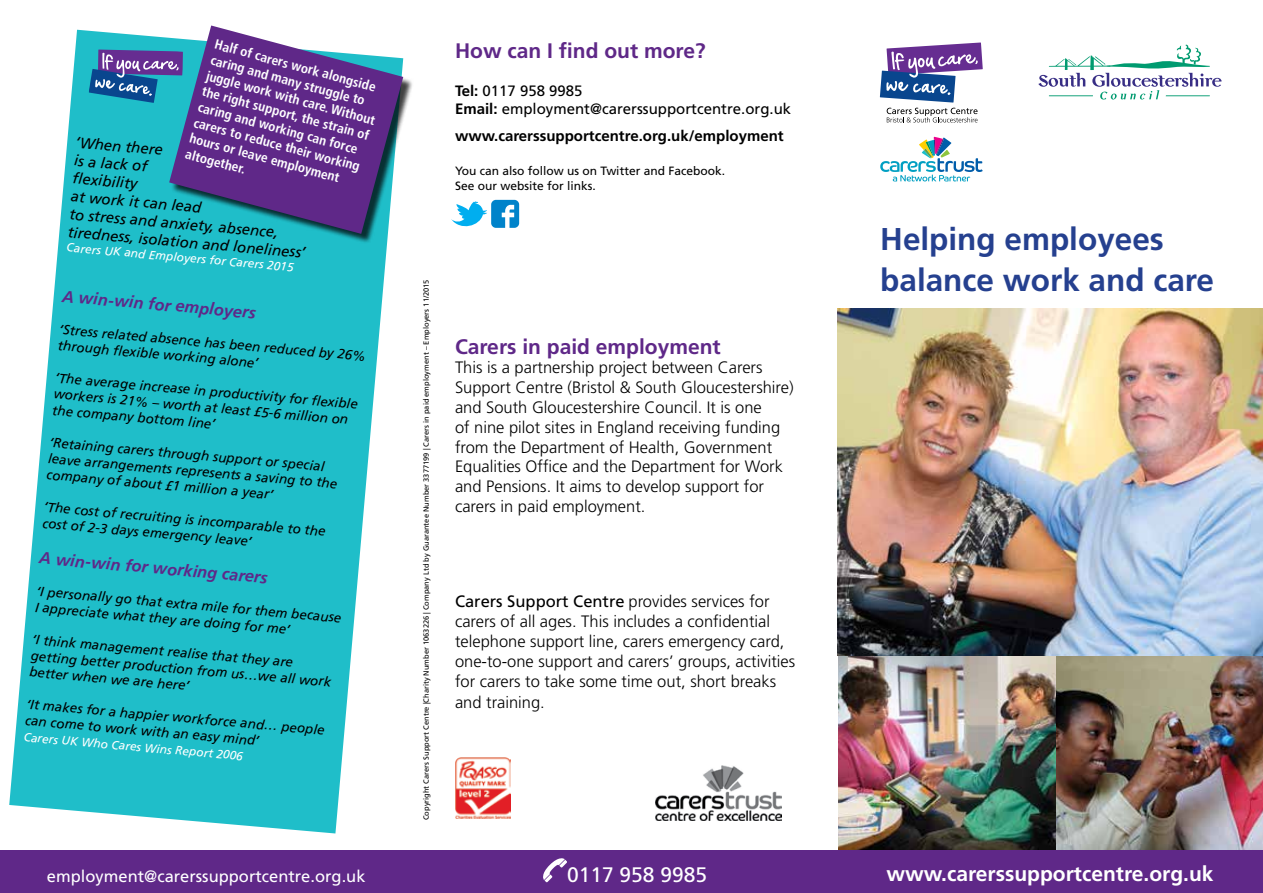
<style>
.page{position:relative;width:1263px;height:893px;background:#fff}
.page>*{position:absolute;margin:0;border:0;box-sizing:border-box;transform-origin:0 0}
.t1{font:700 31.5px/40.5px "Frutiger";color:#25408f}
.t2{font:700 21px "Frutiger";color:#5f2888}
.t3{font:700 21px "Frutiger";color:#fff}
.t4{font:21px "Frutiger";color:#fff}
.t5{font:300 16.5px/19.8px "Frutiger";color:#000}
.t6{font:italic 700 16.5px "Frutiger";color:#5f2888}
.t7{font:16.5px "Frutiger";color:#fff}
.t8{font:italic 15px/18px "Frutiger";color:#000}
.t9{font:15px/18px "Frutiger";color:#000}
.t10{font:700 15px "Frutiger";color:#000}
.t11{font:italic 13.5px/16.2px "Frutiger";color:#000}
.t12{font:700 condensed 13.5px/16.2px "Frutiger";color:#fff}
.t13{font:italic 12px "Frutiger";color:#fff}
.t14{font:12px/14.4px "Frutiger";color:#000}
.t15{font:7.5px "Frutiger";color:#000}
.s1{font-weight:700}
.s2{font-weight:400}
</style>
<div class="page">
<img style="left:838px;top:656px;width:219px;height:194px">
<img style="left:1057px;top:656px;width:206px;height:194px">
<svg style="left:451px;top:200px;width:68px;height:28px"></svg>
<svg style="left:9px;top:30px;width:378px;height:803px;fill:#1fbec9"></svg>
<svg style="left:89px;top:50px;width:80px;height:58px;background:#4577ad"></svg>
<div style="left:171px;top:27px;width:242px;height:217px;background:#000;opacity:.75"></div>
<svg style="left:169px;top:26px;width:234px;height:208px;background:#615a9d"></svg>
<img style="left:838px;top:308px;width:425px;height:348px">
<div style="left:0;top:850px;width:1263px;height:43px;background:#5f2888"></div>
<svg style="left:543px;top:858px;width:24px;height:24px"></svg>
<img style="left:455px;top:758px;width:56px;height:60px">
<svg style="left:880px;top:43px;width:103px;height:79px"></svg>
<svg style="left:880px;top:137px;width:103px;height:44px"></svg>
<svg style="left:1038px;top:45px;width:183px;height:55px"></svg>
<img style="left:655px;top:765px;width:126px;height:56px">
<p class="t12" style="left:217px;top:36px;width:176px;rotate:15deg">Half of carers work alongside caring and many struggle to juggle work with care. Without the right support, the strain of caring and working can force carers to reduce their working hours or leave employment altogether.</p>
<p class="t8" style="left:77px;top:133px;width:240px;rotate:5deg">‘When there<br>is a lack of<br>fl exibility<br>at work it can lead<br>to stress and anxiety, absence, tiredness, isolation and loneliness’</p>
<p class="t13" style="left:67px;top:240px;width:230px;rotate:5deg">Carers UK and Employers for Carers 2015</p>
<p class="t6" style="left:63px;top:286px;width:196px;rotate:5deg">A win-win for employers</p>
<p class="t11" style="left:60px;top:321px;width:309px;rotate:5deg">‘Stress related absence has been reduced by 26% through fl exible working alone’</p>
<p class="t11" style="left:56px;top:370px;width:305px;rotate:5deg">‘The average increase in productivity for fl exible workers is 21% – worth at least £5-6 million on the company bottom line’</p>
<p class="t11" style="left:50px;top:434px;width:292px;rotate:5deg">‘Retaining carers through support or special leave arrangements represents a saving to the company of about £1 million a year’</p>
<p class="t11" style="left:45px;top:499px;width:284px;rotate:5deg">‘The cost of recruiting is incomparable to the cost of 2-3 days emergency leave’</p>
<p class="t6" style="left:40px;top:548px;width:231px;rotate:5deg">A win-win for working carers</p>
<p class="t11" style="left:37px;top:583px;width:308px;rotate:5deg">‘I personally go that extra mile for them because<br>I appreciate what they are doing for me’</p>
<p class="t11" style="left:33px;top:631px;width:303px;rotate:5deg">‘I think management realise that they are getting better production from us…we all work better when we are here’</p>
<p class="t11" style="left:27px;top:696px;width:301px;rotate:5deg">‘It makes for a happier workforce and… people can come to work with an easy mind’</p>
<p class="t13" style="left:24px;top:730px;width:222px;rotate:5deg">Carers UK Who Cares Wins Report 2006</p>
<h2 class="t2" style="left:455px;top:39px;width:252px">How can I find out more?</h2>
<p class="t9" style="left:455px;top:82px;width:338px"><span class="s1">Tel:</span> 0117 958 9985<br><span class="s1">Email:</span> employment@carerssupportcentre.org.uk</p>
<p class="t10" style="left:455px;top:127px;width:330px">www.carerssupportcentre.org.uk/employment</p>
<p class="t14" style="left:455px;top:164px;width:271px">You can also follow us on Twitter and Facebook.<br>See our website for links.</p>
<p class="t15" style="left:422px;top:820px;width:542px;rotate:-90deg">Copyright Carers Support Centre |Charity Number 1063226 | Company Ltd by Guarantee Number 3377199 | Carers in paid employment – Employers 11/2015</p>
<h2 class="t2" style="left:455px;top:334px;width:267px">Carers in paid employment</h2>
<p class="t5" style="left:455px;top:358px;width:340px">This is a partnership project between Carers Support Centre (Bristol &amp; South Gloucestershire) and South Gloucestershire Council. It is one<br>of nine pilot sites in England receiving funding from the Department of Health, Government Equalities Office and the Department for Work and Pensions. It aims to develop support for carers in paid employment.</p>
<p class="t5" style="left:455px;top:592px;width:342px"><span class="s2">Carers Support Centre</span> provides services for carers of all ages. This includes a confidential telephone support line, carers emergency card, one-to-one support and carers’ groups, activities for carers to take some time out, short breaks</p>
<p class="t5" style="left:455px;top:693px;width:91px">and training.</p>
<h1 class="t1" style="left:880px;top:219px;width:335px">Helping employees balance work and care</h1>
<p class="t7" style="left:47px;top:867px;width:320px">employment@carerssupportcentre.org.uk</p>
<h2 class="t4" style="left:567px;top:863px;width:142px">0117 958 9985</h2>
<h2 class="t3" style="left:886px;top:862px;width:329px">www.carerssupportcentre.org.uk</h2>
</div>
